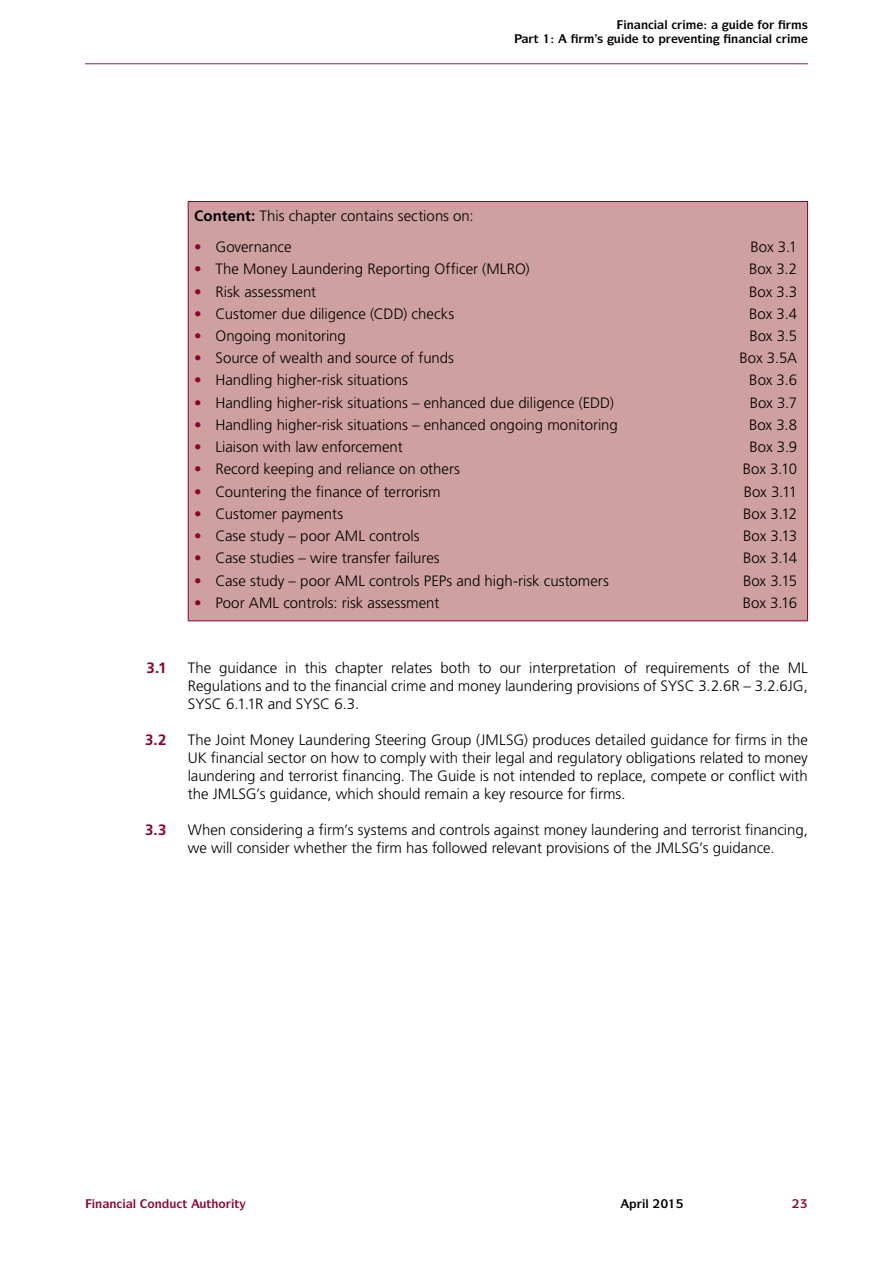
<style>
.page{position:relative;width:893px;height:1263px;background:#fff}
.page>*{position:absolute;margin:0;border:0;box-sizing:border-box;transform-origin:0 0}
.t1{font:300 15px/18px "Frutiger LT Std";letter-spacing:-.005em;color:#000;text-align:justify}
.t2{font:700 15px "Frutiger LT Std";color:#880532}
.t3{font:700 12px "ITC Symbol Std";color:#880532}
.t4{font:700 12px "ITC Symbol Std";color:#000}
.s1{font-weight:700}
.s2{font-weight:700;color:#880532}
</style>
<div class="page">
<hr style="left:85px;top:63px;width:723px;height:1px;background:#880532">
<div style="left:188px;top:201px;width:619px;height:420px;background:#cfa0a0"></div>
<hr style="left:188px;top:201px;width:620px;height:1px;background:#880532">
<hr style="left:188px;top:202px;width:1px;height:418px;background:#880532">
<hr style="left:807px;top:202px;width:1px;height:418px;background:#880532">
<hr style="left:188px;top:620px;width:620px;height:1px;background:#880532">
<p class="t4" style="left:664px;top:17px;width:5px">●</p>
<p class="t4" style="left:678px;top:31px;width:37px">❖ ■▼■</p>
<p class="t4" style="left:769px;top:31px;width:5px">●</p>
<p class="t1" style="left:194px;top:207px;width:281px"><span class="s1">Content:</span> This chapter contains sections on:</p>
<p class="t1" style="left:194px;top:238px;width:99px"><span class="s2">•</span> Governance</p>
<p class="t1" style="left:750px;top:238px;width:48px">Box 3.1</p>
<p class="t1" style="left:194px;top:260px;width:337px"><span class="s2">•</span> The Money Laundering Reporting Officer (MLRO)</p>
<p class="t1" style="left:749px;top:260px;width:50px">Box 3.2</p>
<p class="t1" style="left:194px;top:283px;width:124px"><span class="s2">•</span> Risk assessment</p>
<p class="t1" style="left:749px;top:283px;width:49px">Box 3.3</p>
<p class="t1" style="left:194px;top:305px;width:262px"><span class="s2">•</span> Customer due diligence (CDD) checks</p>
<p class="t1" style="left:749px;top:305px;width:50px">Box 3.4</p>
<p class="t1" style="left:194px;top:327px;width:153px"><span class="s2">•</span> Ongoing monitoring</p>
<p class="t1" style="left:749px;top:327px;width:49px">Box 3.5</p>
<p class="t1" style="left:194px;top:349px;width:261px"><span class="s2">•</span> Source of wealth and source of funds</p>
<p class="t1" style="left:739px;top:349px;width:59px">Box 3.5A</p>
<p class="t1" style="left:194px;top:371px;width:215px"><span class="s2">•</span> Handling higher-risk situations</p>
<p class="t1" style="left:749px;top:371px;width:49px">Box 3.6</p>
<p class="t1" style="left:194px;top:394px;width:421px"><span class="s2">•</span> Handling higher-risk situations – enhanced due diligence (EDD)</p>
<p class="t1" style="left:750px;top:394px;width:49px">Box 3.7</p>
<p class="t1" style="left:194px;top:416px;width:425px"><span class="s2">•</span> Handling higher-risk situations – enhanced ongoing monitoring</p>
<p class="t1" style="left:749px;top:416px;width:50px">Box 3.8</p>
<p class="t1" style="left:194px;top:438px;width:210px"><span class="s2">•</span> Liaison with law enforcement</p>
<p class="t1" style="left:750px;top:438px;width:49px">Box 3.9</p>
<p class="t1" style="left:194px;top:460px;width:267px"><span class="s2">•</span> Record keeping and reliance on others</p>
<p class="t1" style="left:743px;top:460px;width:56px">Box 3.10</p>
<p class="t1" style="left:194px;top:483px;width:248px"><span class="s2">•</span> Countering the finance of terrorism</p>
<p class="t1" style="left:744px;top:483px;width:55px">Box 3.11</p>
<p class="t1" style="left:194px;top:505px;width:151px"><span class="s2">•</span> Customer payments</p>
<p class="t1" style="left:743px;top:505px;width:55px">Box 3.12</p>
<p class="t1" style="left:194px;top:527px;width:227px"><span class="s2">•</span> Case study – poor AML controls</p>
<p class="t1" style="left:743px;top:527px;width:55px">Box 3.13</p>
<p class="t1" style="left:194px;top:549px;width:247px"><span class="s2">•</span> Case studies – wire transfer failures</p>
<p class="t1" style="left:743px;top:549px;width:56px">Box 3.14</p>
<p class="t1" style="left:194px;top:572px;width:416px"><span class="s2">•</span> Case study – poor AML controls PEPs and high-risk customers</p>
<p class="t1" style="left:743px;top:572px;width:56px">Box 3.15</p>
<p class="t1" style="left:194px;top:594px;width:247px"><span class="s2">•</span> Poor AML controls: risk assessment</p>
<p class="t1" style="left:743px;top:594px;width:56px">Box 3.16</p>
<p class="t2" style="left:147px;top:659px;width:21px">3.1</p>
<p class="t1" style="left:188px;top:659px;width:622px">The guidance in this chapter relates both to our interpretation of requirements of the ML Regulations and to the financial crime and money laundering provisions of SYSC 3.2.6R – 3.2.6JG, SYSC 6.1.1R and SYSC 6.3.</p>
<p class="t2" style="left:145px;top:731px;width:23px">3.2</p>
<p class="t1" style="left:188px;top:731px;width:622px">The Joint Money Laundering Steering Group (JMLSG) produces detailed guidance for firms in the UK financial sector on how to comply with their legal and regulatory obligations related to money laundering and terrorist financing. The Guide is not intended to replace, compete or conflict with the JMLSG’s guidance, which should remain a key resource for firms.</p>
<p class="t2" style="left:145px;top:821px;width:23px">3.3</p>
<p class="t1" style="left:188px;top:821px;width:622px">When considering a firm’s systems and controls against money laundering and terrorist financing, we will consider whether the firm has followed relevant provisions of the JMLSG’s guidance.</p>
<p class="t3" style="left:133px;top:1196px;width:108px">● □■◆▼ ◆▼□ ▼</p>
<p class="t4" style="left:645px;top:1196px;width:5px">●</p>
</div>
